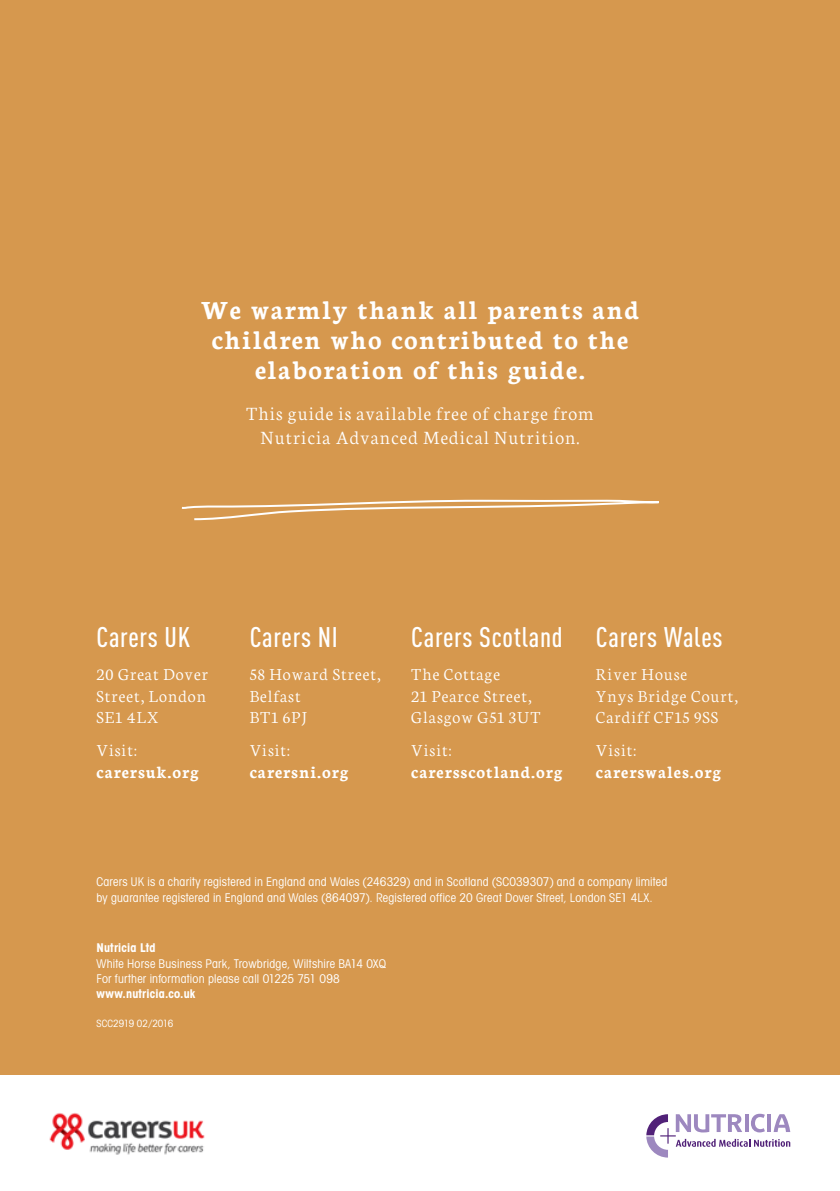
<style>
.page{position:relative;width:840px;height:1191px;background:#fff}
.page>*{position:absolute;margin:0;border:0;box-sizing:border-box;transform-origin:0 0}
.t1{font:700 28px/30px "Neuton";letter-spacing:.05em;color:#fff;text-align:center}
.t2{font:500 28px "DIN Cond";letter-spacing:.025em;color:#fff}
.t3{font:300 20px/24px "Neuton";letter-spacing:.05em;color:#fff;text-align:center}
.t4{font:300 18px/21.6px "Neuton";letter-spacing:.05em;color:#fff}
.t5{font:700 18px "Neuton";letter-spacing:.05em;color:#fff}
.t6{font:condensed 12px/15.4px "Avant Garde IT Cby BT";letter-spacing:.02em;color:#fff}
.t7{font:700 condensed 12px "Avant Garde IT Cby BT";letter-spacing:.015em;color:#fff}
.t8{font:condensed 10px "Avant Garde IT Cby BT";letter-spacing:.005em;color:#fff}
</style>
<div class="page">
<div style="left:0;top:0;width:839px;height:1191px;background:#d6984e"></div>
<svg style="left:181px;top:499px;width:478px;height:22px"></svg>
<div style="left:0;top:1075px;width:839px;height:116px;background:#fff"></div>
<img style="left:49px;top:1113px;width:156px;height:42px">
<svg style="left:646px;top:1113px;width:143px;height:44px"></svg>
<h1 class="t1" style="left:200px;top:295px;width:440px">We warmly thank all parents and children who contributed to the elaboration of this guide.</h1>
<h2 class="t3" style="left:246px;top:402px;width:349px">This guide is available free of charge from<br>Nutricia Advanced Medical Nutrition.</h2>
<h1 class="t2" style="left:96px;top:620px;width:95px">Carers UK</h1>
<h3 class="t4" style="left:96px;top:663px;width:113px;text-align:justify">20 Great Dover Street, London SE1 4LX</h3>
<h3 class="t4" style="left:96px;top:739px;width:42px">Visit:</h3>
<h3 class="t5" style="left:96px;top:762px;width:104px">carersuk.org</h3>
<h1 class="t2" style="left:249px;top:620px;width:90px">Carers NI</h1>
<h3 class="t4" style="left:249px;top:663px;width:132px">58 Howard Street,<br>Belfast<br>BT1 6PJ</h3>
<h3 class="t4" style="left:249px;top:739px;width:42px">Visit:</h3>
<h3 class="t5" style="left:249px;top:762px;width:100px">carersni.org</h3>
<h1 class="t2" style="left:411px;top:620px;width:153px">Carers Scotland</h1>
<h3 class="t4" style="left:411px;top:663px;width:131px">The Cottage<br>21 Pearce Street,<br>Glasgow G51 3UT</h3>
<h3 class="t4" style="left:411px;top:739px;width:42px">Visit:</h3>
<h3 class="t5" style="left:411px;top:762px;width:153px">carersscotland.org</h3>
<h1 class="t2" style="left:595px;top:620px;width:128px">Carers Wales</h1>
<h3 class="t4" style="left:595px;top:663px;width:144px">River House<br>Ynys Bridge Court,<br>Cardiff CF15 9SS</h3>
<h3 class="t4" style="left:595px;top:739px;width:42px">Visit:</h3>
<h3 class="t5" style="left:595px;top:762px;width:127px">carerswales.org</h3>
<p class="t6" style="left:96px;top:874px;width:572px">Carers UK is a charity registered in England and Wales (246329) and in Scotland (SC039307) and a company limited by guarantee registered in England and Wales (864097). Registered office 20 Great Dover Street, London SE1 4LX.</p>
<p class="t7" style="left:96px;top:940px;width:60px">Nutricia Ltd</p>
<p class="t6" style="left:96px;top:955px;width:291px">White Horse Business Park, Trowbridge, Wiltshire BA14 0XQ<br>For further information please call 01225 751 098</p>
<p class="t7" style="left:96px;top:986px;width:100px">www.nutricia.co.uk</p>
<p class="t8" style="left:96px;top:1017px;width:78px">SCC2919 02/2016</p>
</div>
